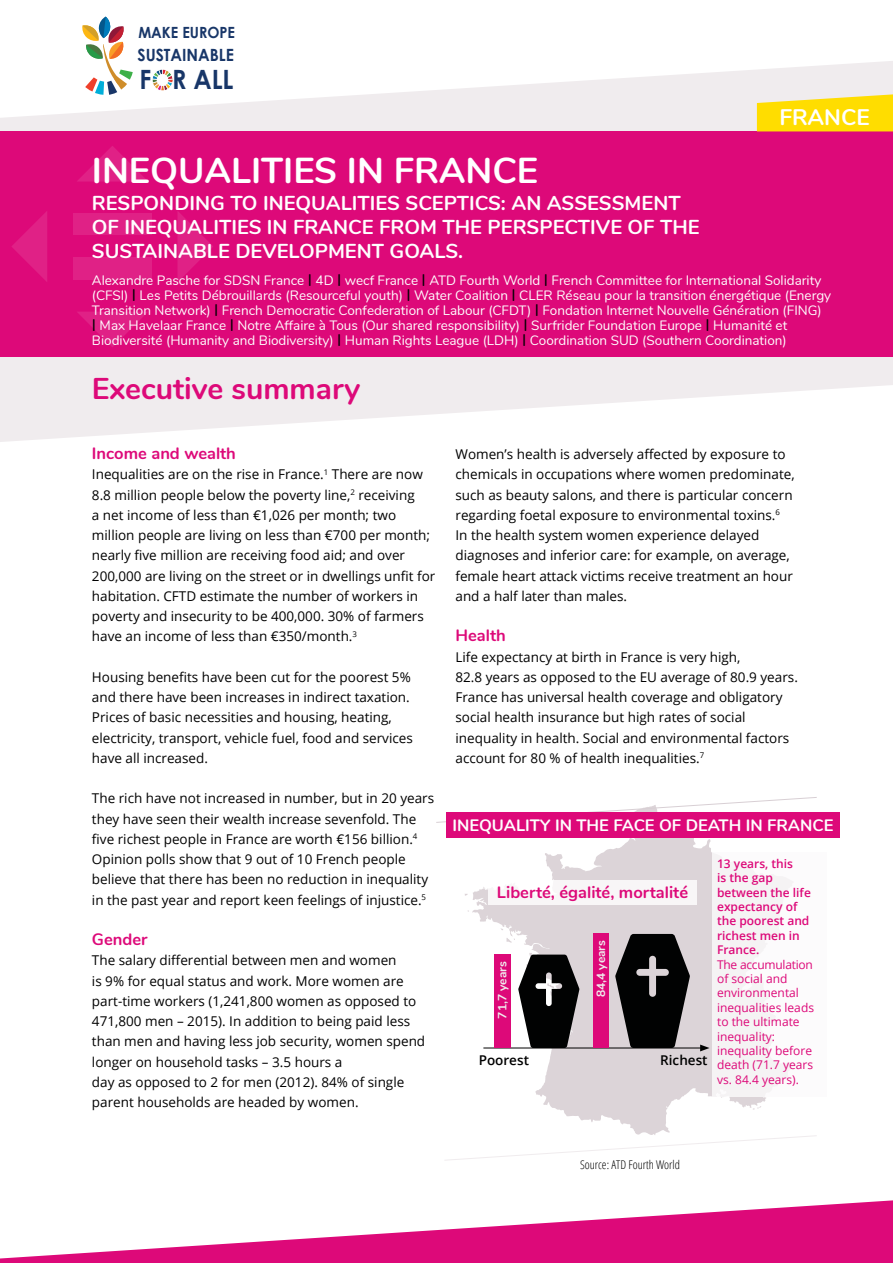
<style>
.page{position:relative;width:893px;height:1263px;background:#fff}
.page>*{position:absolute;margin:0;border:0;box-sizing:border-box;transform-origin:0 0}
.t1{font:700 36px "Nunito";color:#fff}
.t2{font:700 30px "Nunito";color:#dd0979}
.t3{font:700 26.55px "Century Gothic";color:#183668;scale:.93 1}
.t4{font:700 22.5px "Nunito";color:#fff}
.t5{font:700 20.1px/24.2px "Nunito";color:#fff}
.t6{font:700 16.8px "Century Gothic";color:#183668;scale:.93 1}
.t7{font:700 16.5px "Nunito";color:#dd0979}
.t8{font:700 16.5px "Nunito";color:#fff}
.t9{font:700 15.45px "Century Gothic";color:#183668;scale:.93 1}
.t10{font:13.5px/20.2px "Open Sans";color:#000}
.t11{font:13.5px/15px "Nunito";color:#fff}
.t12{font:600 13.5px "Open Sans";color:#000}
.t13{font:12px/14.4px "Open Sans";color:#dd0979}
.t14{font:300 condensed 12px "Open Sans";color:#000}
.t15{font:700 12px "Nunito";letter-spacing:-.01em;color:#f0ecee}
.s1{font-size:16.5px;color:#000}
.s2{font-weight:600}
</style>
<div class="page">
<svg style="left:82px;top:17px;width:42px;height:44px"></svg>
<svg style="left:0;top:61px;width:893px;height:381px;fill:#f0ecee"></svg>
<div style="left:0;top:131px;width:893px;height:225px;background:#dd0979"></div>
<svg style="left:12px;top:211px;width:35px;height:71px"></svg>
<svg style="left:177px;top:211px;width:36px;height:71px"></svg>
<svg style="left:77px;top:146px;width:71px;height:36px"></svg>
<svg style="left:77px;top:312px;width:70px;height:35px"></svg>
<div style="left:73px;top:213px;width:78px;height:22px;background:#e02186"></div>
<div style="left:73px;top:258px;width:78px;height:22px;background:#e02186"></div>
<svg style="left:0;top:1200px;width:893px;height:63px;fill:#dd0979"></svg>
<svg style="left:757px;top:94px;width:136px;height:37px;background:#fdde1e"></svg>
<svg style="left:465px;top:837px;width:329px;height:298px;fill:#dcd4d8"></svg>
<svg style="left:436px;top:797px;width:381px;height:26px"></svg>
<svg style="left:445px;top:1135px;width:372px;height:26px"></svg>
<hr style="left:483px;top:1048px;width:219px;height:1px;background:#000">
<svg style="left:700px;top:1044px;width:9px;height:7px"></svg>
<div style="left:713px;top:852px;width:114px;height:244px;background:#fcfbfc"></div>
<div style="left:446px;top:812px;width:393px;height:25px;background:#dd0979"></div>
<div style="left:494px;top:955px;width:17px;height:93px;background:#dd0979"></div>
<div style="left:594px;top:934px;width:15px;height:114px;background:#dd0979"></div>
<svg style="left:518px;top:954px;width:61px;height:94px;background:#3f3f3f"></svg>
<svg style="left:615px;top:934px;width:75px;height:114px;background:#3a393a"></svg>
<div style="left:488px;top:881px;width:208px;height:24px;background:#f8f6f7"></div>
<p class="t9" style="left:138px;top:21px;width:105px">MAKE EUROPE</p>
<p class="t3" style="left:139px;top:59px;width:103px">F R ALL</p>
<p class="t6" style="left:138px;top:42px;width:105px">SUSTAINABLE</p>
<p class="t1" style="left:92px;top:144px;width:448px">INEQUALITIES IN FRANCE</p>
<p class="t5" style="left:92px;top:190px;width:609px">RESPONDING TO INEQUALITIES SCEPTICS: AN ASSESSMENT<br>OF INEQUALITIES IN FRANCE FROM THE PERSPECTIVE OF THE<br>SUSTAINABLE DEVELOPMENT GOALS.</p>
<p class="t4" style="left:779px;top:101px;width:92px">FRANCE</p>
<p class="t11" style="left:92px;top:272px;width:741px">Alexandre Pasche for SDSN France <span class="s1">I</span> 4D <span class="s1">I</span> wecf France <span class="s1">I</span> ATD Fourth World <span class="s1">I</span> French Committee for International Solidarity (CFSI) <span class="s1">I</span> Les Petits Débrouillards (Resourceful youth) <span class="s1">I</span> Water Coalition <span class="s1">I</span> CLER Réseau pour la transition énergétique (Energy Transition Network) <span class="s1">I</span> French Democratic Confederation of Labour (CFDT) <span class="s1">I</span> Fondation Internet Nouvelle Génération (FING)<br><span class="s1">I</span> Max Havelaar France <span class="s1">I</span> Notre Affaire à Tous (Our shared responsibility) <span class="s1">I</span> Surfrider Foundation Europe <span class="s1">I</span> Humanité et Biodiversité (Humanity and Biodiversity) <span class="s1">I</span> Human Rights League (LDH) <span class="s1">I</span> Coordination SUD (Southern Coordination)</p>
<p class="t2" style="left:92px;top:366px;width:270px">Executive summary</p>
<p class="t7" style="left:92px;top:441px;width:146px">Income and wealth</p>
<p class="t10" style="left:92px;top:464px;width:345px">Inequalities are on the rise in France.<sup>1</sup> There are now 8.8 million people below the poverty line,<sup>2</sup> receiving<br>a net income of less than €1,026 per month; two million people are living on less than €700 per month; nearly five million are receiving food aid; and over 200,000 are living on the street or in dwellings unfit for habitation. CFTD estimate the number of workers in poverty and insecurity to be 400,000. 30% of farmers have an income of less than €350/month.<sup>3</sup></p>
<p class="t10" style="left:92px;top:666px;width:322px">Housing benefits have been cut for the poorest 5% and there have been increases in indirect taxation.<br>Prices of basic necessities and housing, heating, electricity, transport, vehicle fuel, food and services have all increased.</p>
<p class="t10" style="left:92px;top:788px;width:344px">The rich have not increased in number, but in 20 years they have seen their wealth increase sevenfold. The five richest people in France are worth €156 billion.<sup>4<br></sup>Opinion polls show that 9 out of 10 French people believe that there has been no reduction in inequality in the past year and report keen feelings of injustice.<sup>5</sup></p>
<p class="t7" style="left:92px;top:927px;width:57px">Gender</p>
<p class="t10" style="left:92px;top:950px;width:335px">The salary differential between men and women<br>is 9% for equal status and work. More women are part-time workers (1,241,800 women as opposed to 471,800 men – 2015). In addition to being paid less than men and having less job security, women spend longer on household tasks – 3.5 hours a</p>
<p class="t10" style="left:92px;top:1071px;width:314px">day as opposed to 2 for men (2012). 84% of single parent households are headed by women.</p>
<p class="t10" style="left:455px;top:444px;width:341px">Women’s health is adversely affected by exposure to chemicals in occupations where women predominate, such as beauty salons, and there is particular concern regarding foetal exposure to environmental toxins.<sup>6<br></sup>In the health system women experience delayed diagnoses and inferior care: for example, on average, female heart attack victims receive treatment an hour and a half later than males.</p>
<p class="t7" style="left:455px;top:623px;width:52px">Health</p>
<p class="t10" style="left:455px;top:646px;width:344px">Life expectancy at birth in France is very high,<br>82.8 years as opposed to the EU average of 80.9 years.<br>France has universal health coverage and obligatory social health insurance but high rates of social inequality in health. Social and environmental factors account for 80 % of health inequalities.<sup>7</sup></p>
<p class="t8" style="left:452px;top:813px;width:383px">INEQUALITY IN THE FACE OF DEATH IN FRANCE</p>
<p class="t7" style="left:497px;top:880px;width:193px">Liberté, égalité, mortalité</p>
<p class="t15" style="left:493px;top:1018px;width:59px;rotate:-90deg">71,7 years</p>
<p class="t15" style="left:592px;top:997px;width:59px;rotate:-90deg">84,4 years</p>
<p class="t12" style="left:479px;top:1050px;width:52px">Poorest</p>
<p class="t12" style="left:660px;top:1050px;width:49px">Richest</p>
<p class="t13" style="left:717px;top:856px;width:98px"><span class="s2">13 years, this<br>is the gap between the life expectancy of the poorest and richest men in<br>France.<br></span>The accumulation of social and environmental inequalities leads to the ultimate inequality: inequality before death (71.7 years vs. 84.4 years).</p>
<p class="t14" style="left:580px;top:1157px;width:101px">Source: ATD Fourth World</p>
</div>
